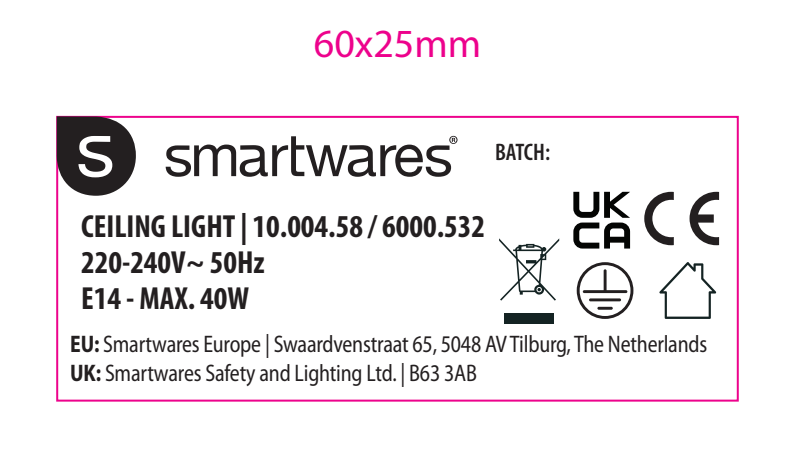
<style>
.page{position:relative;width:794px;height:454px;background:#fff}
.page>*{position:absolute;margin:0;border:0;box-sizing:border-box;transform-origin:0 0}
.t1{font:40px "Myriad Pro";color:#ed028c}
.t2{font:700 condensed 32px/36px "Myriad Pro";color:#231f20}
.t3{font:semi-condensed 24px/28.8px "Myriad Pro";letter-spacing:-.01em;color:#231f20;scale:.9 1}
.t4{font:600 condensed 24px "Myriad Pro";letter-spacing:-.01em;color:#231f20}
.s1{font-weight:700}
</style>
<div class="page">
<div style="left:56px;top:116px;width:683px;height:285px;border:2px solid #ed028c"></div>
<svg style="left:166px;top:136px;width:291px;height:41px"></svg>
<div style="left:57px;top:116px;width:79px;height:80px;background:#231f20;border-radius:39px"></div>
<svg style="left:78px;top:136px;width:34px;height:41px"></svg>
<svg style="left:577px;top:262px;width:56px;height:57px"></svg>
<svg style="left:644px;top:192px;width:30px;height:53px"></svg>
<svg style="left:689px;top:192px;width:30px;height:53px"></svg>
<div style="left:504px;top:313px;width:50px;height:10px;background:#142323"></div>
<svg style="left:499px;top:238px;width:60px;height:62px"></svg>
<svg style="left:659px;top:262px;width:57px;height:57px"></svg>
<svg style="left:573px;top:192px;width:57px;height:56px"></svg>
<h1 class="t1" style="left:314px;top:21px;width:169px">60x25mm</h1>
<p class="t4" style="left:495px;top:138px;width:57px">BATCH:</p>
<h2 class="t2" style="left:81px;top:207px;width:405px">CEILING LIGHT | 10.004.58 / 6000.532<br>220-240V~ 50Hz<br>E14 - MAX. 40W</h2>
<p class="t3" style="left:70px;top:329px;width:709px"><span class="s1">EU:</span> Smartwares Europe | Swaardvenstraat 65, 5048 AV Tilburg, The Netherlands<br><span class="s1">UK:</span> Smartwares Safety and Lighting Ltd. | B63 3AB</p>
</div>
